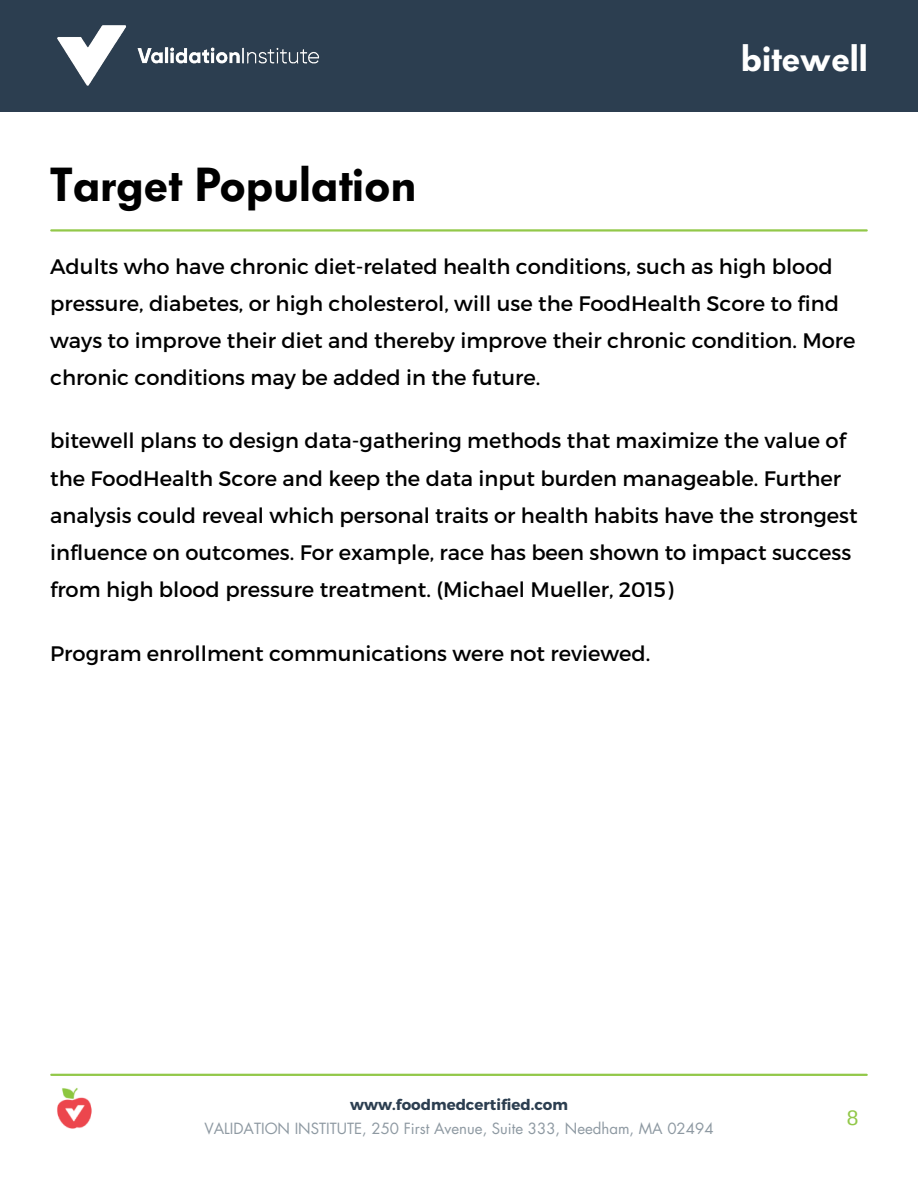
<style>
.page{position:relative;width:918px;height:1188px;background:#fff}
.page>*{position:absolute;margin:0;border:0;box-sizing:border-box;transform-origin:0 0}
.t1{font:600 47.25px "Futura BQ";color:#000}
.t2{font:600 36px "Futura BQ";color:#fff}
.t3{font:21px/37.2px "Montserrat";color:#000}
.t4{font:21px "Arimo";color:#92c849}
.t5{font:15px "Futura LT";color:#8e99a2}
.t6{font:700 15px "Montserrat";color:#2c3e50}
</style>
<div class="page">
<div style="left:0;top:0;width:918px;height:112px;background:#2c3e50"></div>
<img style="left:57px;top:25px;width:263px;height:61px">
<hr style="left:51px;top:1074px;width:816px;height:2px;background:#92c849">
<hr style="left:51px;top:229px;width:816px;height:3px;background:#92c849">
<img style="left:57px;top:1088px;width:35px;height:41px">
<p class="t1" style="left:50px;top:157px;width:368px">Target Population</p>
<h4 class="t2" style="left:741px;top:38px;width:128px">bitewell</h4>
<h3 class="t3" style="left:50px;top:247px;width:807px">Adults who have chronic diet-related health conditions, such as high blood pressure, diabetes, or high cholesterol, will use the FoodHealth Score to find ways to improve their diet and thereby improve their chronic condition. More chronic conditions may be added in the future.</h3>
<h3 class="t3" style="left:50px;top:421px;width:809px">bitewell plans to design data-gathering methods that maximize the value of the FoodHealth Score and keep the data input burden manageable. Further analysis could reveal which personal traits or health habits have the strongest influence on outcomes. For example, race has been shown to impact success from high blood pressure treatment. (Michael Mueller, 2015)</h3>
<h3 class="t3" style="left:50px;top:634px;width:602px">Program enrollment communications were not reviewed.</h3>
<p class="t6" style="left:350px;top:1095px;width:219px">www.foodmedcertified.com</p>
<p class="t5" style="left:204px;top:1119px;width:511px">VALIDATION INSTITUTE, 250 First Avenue, Suite 333, Needham, MA 02494</p>
<h2 class="t4" style="left:847px;top:1106px;width:13px">8</h2>
</div>
